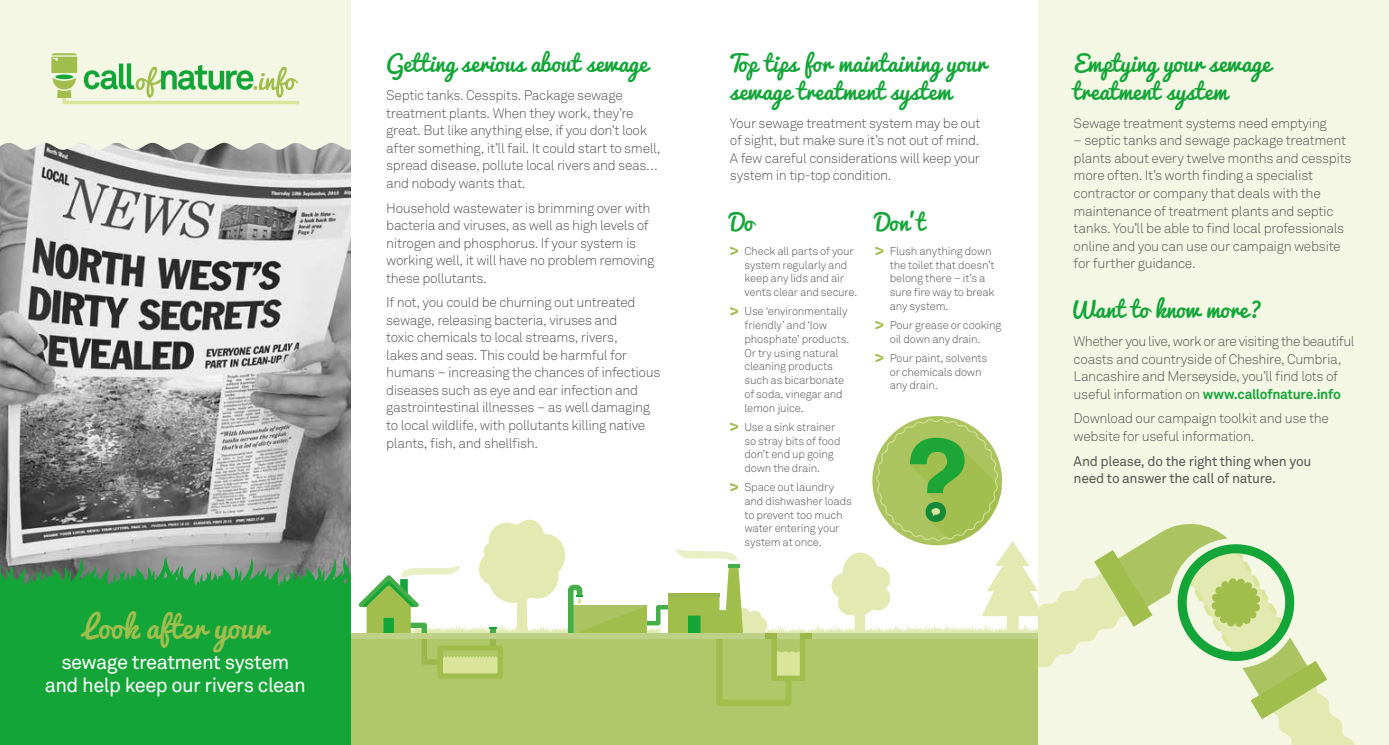
<style>
.page{position:relative;width:1389px;height:745px;background:#fff}
.page>*{position:absolute;margin:0;border:0;box-sizing:border-box;transform-origin:0 0}
.t1{font:30px "Pacifico";color:#a1be4d}
.t2{font:22.5px/27.5px "Pacifico";color:#13a538}
.t3{font:20px/22.5px "Akkurat";letter-spacing:-.03em;color:#fff;text-align:center}
.t4{font:300 13.75px/17.5px "Akkurat";letter-spacing:-.025em;color:#575756}
.t5{font:13.75px/17.5px "Akkurat";letter-spacing:-.02em;color:#575756}
.t6{font:300 11.25px/13.8px "Akkurat";letter-spacing:-.015em;color:#575756}
.s1{font-weight:700;color:#13a538}
</style>
<div class="page">
<div style="left:351px;top:633px;width:354px;height:5px;background:#bfd187"></div>
<svg style="left:730px;top:247px;width:8px;height:8px"></svg>
<svg style="left:730px;top:307px;width:8px;height:8px"></svg>
<svg style="left:875px;top:247px;width:8px;height:8px"></svg>
<svg style="left:875px;top:321px;width:8px;height:8px"></svg>
<svg style="left:875px;top:353px;width:8px;height:9px"></svg>
<div style="left:1038px;top:0;width:351px;height:744px;background:#f4f7e4"></div>
<svg style="left:358px;top:418px;width:997px;height:326px"></svg>
<img style="left:0;top:150px;width:351px;height:405px">
<svg style="left:0;top:555px;width:351px;height:33px;background:#599468"></svg>
<div style="left:0;top:588px;width:351px;height:156px;background:#13a538"></div>
<div style="left:0;top:0;width:351px;height:150px;background:#f4f7e4"></div>
<svg style="left:51px;top:53px;width:248px;height:51px;background:#cae4b7"></svg>
<h1 class="t1" style="left:83px;top:611px;width:185px">Look after your</h1>
<h3 class="t3" style="left:45px;top:651px;width:263px">sewage treatment system and help keep our rivers clean</h3>
<h2 class="t2" style="left:386px;top:51px;width:263px">Getting serious about sewage</h2>
<p class="t4" style="left:386px;top:87px;width:276px">Septic tanks. Cesspits. Package sewage treatment plants. When they work, they’re great. But like anything else, if you don’t look after something, it’ll fail. It could start to smell, spread disease, pollute local rivers and seas… and nobody wants that.</p>
<p class="t4" style="left:386px;top:199px;width:270px">Household wastewater is brimming over with bacteria and viruses, as well as high levels of nitrogen and phosphorus. If your system is working well, it will have no problem removing these pollutants.</p>
<p class="t4" style="left:386px;top:294px;width:276px">If not, you could be churning out untreated sewage, releasing bacteria, viruses and<br>toxic chemicals to local streams, rivers,<br>lakes and seas. This could be harmful for humans – increasing the chances of infectious diseases such as eye and ear infection and gastrointestinal illnesses – as well damaging to local wildlife, with pollutants killing native plants, fish, and shellfish.</p>
<h2 class="t2" style="left:728px;top:51px;width:260px">Top tips for maintaining your sewage treatment system</h2>
<p class="t4" style="left:730px;top:114px;width:252px;text-align:justify">Your sewage treatment system may be out of sight, but make sure it’s not out of mind.<br>A few careful considerations will keep your system in tip-top condition.</p>
<h2 class="t2" style="left:730px;top:209px;width:25px">Do</h2>
<p class="t6" style="left:744px;top:244px;width:115px">Check all parts of your system regularly and keep any lids and air vents clear and secure.</p>
<p class="t6" style="left:744px;top:304px;width:106px">Use ‘environmentally friendly’ and ‘low phosphate’ products.<br>Or try using natural cleaning products such as bicarbonate of soda, vinegar and lemon juice.</p>
<p class="t6" style="left:744px;top:420px;width:98px">Use a sink strainer so stray bits of food don’t end up going down the drain.</p>
<p class="t6" style="left:744px;top:480px;width:109px">Space out laundry and dishwasher loads to prevent too much water entering your system at once.</p>
<h2 class="t2" style="left:875px;top:209px;width:51px">Don’t</h2>
<p class="t6" style="left:890px;top:244px;width:106px">Flush anything down the toilet that doesn’t belong there – it’s a sure fire way to break any system.</p>
<p class="t6" style="left:890px;top:318px;width:113px">Pour grease or cooking oil down any drain.</p>
<p class="t6" style="left:890px;top:351px;width:99px">Pour paint, solvents or chemicals down any drain.</p>
<h2 class="t2" style="left:1072px;top:51px;width:200px">Emptying your sewage treatment system</h2>
<p class="t4" style="left:1074px;top:114px;width:255px">Sewage treatment systems need emptying</p>
<p class="t4" style="left:1074px;top:132px;width:279px">– septic tanks and sewage package treatment plants about every twelve months and cesspits more often. It’s worth finding a specialist contractor or company that deals with the maintenance of treatment plants and septic tanks. You’ll be able to find local professionals online and you can use our campaign website for further guidance.</p>
<h2 class="t2" style="left:1069px;top:296px;width:195px">Want to know more?</h2>
<p class="t4" style="left:1074px;top:333px;width:282px">Whether you live, work or are visiting the beautiful coasts and countryside of Cheshire, Cumbria, Lancashire and Merseyside, you’ll find lots of useful information on <span class="s1">www.callofnature.info</span></p>
<p class="t4" style="left:1074px;top:410px;width:257px">Download our campaign toolkit and use the website for useful information.</p>
<p class="t5" style="left:1074px;top:452px;width:239px">And please, do the right thing when you need to answer the call of nature.</p>
</div>
